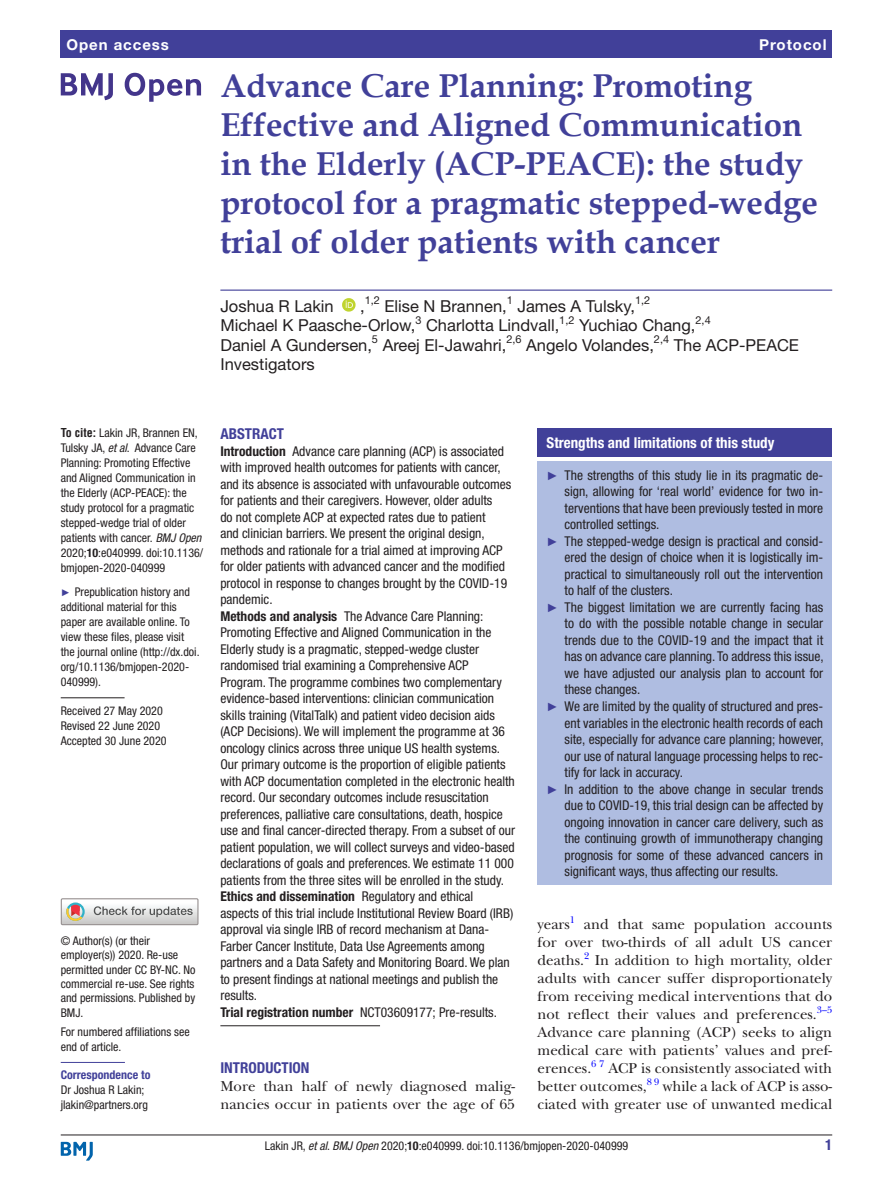
<style>
.page{position:relative;width:893px;height:1191px;background:#fff}
.page>*{position:absolute;margin:0;border:0;box-sizing:border-box;transform-origin:0 0}
.t1{font:700 33px/39px "Book Antiqua";color:#414099}
.t2{font:16.5px "Helvetica Neue LT Std";color:#231f20}
.t3{font:15px/18px "New Baskerville";color:#231f20}
.t4{font:700 condensed 15px "Helvetica Neue LT Std";color:#fff}
.t5{font:700 condensed 15px "Helvetica Neue LT Std";color:#414099}
.t6{font:700 15px "Helvetica Neue LT Std";letter-spacing:.065em;color:#fff}
.t7{font:condensed 13.5px/16.5px "Helvetica Neue LT Std";color:#231f20}
.t8{font:condensed 12px/15px "Helvetica Neue LT Std";color:#231f20}
.t9{font:700 condensed 12px "Helvetica Neue LT Std";color:#414099}
.t10{font:10.95px "Helvetica Neue LT Std";color:#231f20}
.t11{font:9.9px "New Baskerville";color:#00f}
.s1{font-family:"Helvetica LT Std";font-weight:700}
.s2{font-style:italic}
.s3{font-weight:700}
.s4{font-family:"Arial";font-stretch:normal;font-size:9.75px;color:#414099}
.s5{font-family:"Arial";font-stretch:normal;font-size:12px;color:#414099}
</style>
<div class="page">
<hr style="left:61px;top:1134px;width:771px;height:1px;background:#231f20">
<svg style="left:61px;top:1141px;width:32px;height:19px"></svg>
<div style="left:61px;top:31px;width:771px;height:27px;background:#414099"></div>
<hr style="left:220px;top:289px;width:612px;height:2px;background:#414099">
<svg style="left:342px;top:298px;width:14px;height:14px"></svg>
<hr style="left:61px;top:697px;width:64px;height:1px;background:#231f20">
<hr style="left:61px;top:1062px;width:64px;height:1px;background:#414099">
<svg style="left:61px;top:73px;width:52px;height:27px"></svg>
<svg style="left:125px;top:73px;width:76px;height:29px"></svg>
<div style="left:61px;top:898px;width:138px;height:27px;border:1px solid #969090"></div>
<svg style="left:61px;top:898px;width:137px;height:26px"></svg>
<hr style="left:220px;top:1025px;width:160px;height:1px;background:#231f20">
<div style="left:538px;top:428px;width:294px;height:29px;background:#414099"></div>
<div style="left:538px;top:461px;width:294px;height:424px;background:#afbde1"></div>
<p class="t6" style="left:66px;top:35px;width:104px">Open access</p>
<p class="t6" style="left:759px;top:35px;width:69px">Protocol</p>
<h1 class="t1" style="left:220px;top:66px;width:599px">Advance Care Planning: Promoting Effective and Aligned Communication in the Elderly (ACP-PEACE): the study protocol for a pragmatic stepped-wedge trial of older patients with cancer</h1>
<p class="t2" style="left:220px;top:296px;width:115px">Joshua R Lakin</p>
<p class="t2" style="left:360px;top:296px;width:6px">,</p>
<p class="t10" style="left:365px;top:294px;width:17px">1,2</p>
<p class="t2" style="left:385px;top:296px;width:124px">Elise N Brannen,</p>
<p class="t10" style="left:507px;top:294px;width:8px">1</p>
<p class="t2" style="left:517px;top:296px;width:119px">James A Tulsky,</p>
<p class="t10" style="left:635px;top:294px;width:17px">1,2</p>
<p class="t2" style="left:220px;top:315px;width:196px">Michael K Paasche-Orlow,</p>
<p class="t10" style="left:415px;top:313px;width:8px">3</p>
<p class="t2" style="left:426px;top:315px;width:135px">Charlotta Lindvall,</p>
<p class="t10" style="left:559px;top:313px;width:17px">1,2</p>
<p class="t2" style="left:579px;top:315px;width:118px">Yuchiao Chang,</p>
<p class="t10" style="left:695px;top:313px;width:17px">2,4</p>
<p class="t2" style="left:220px;top:335px;width:153px">Daniel A Gundersen,</p>
<p class="t10" style="left:372px;top:333px;width:8px">5</p>
<p class="t2" style="left:383px;top:335px;width:125px">Areej El-Jawahri,</p>
<p class="t10" style="left:506px;top:333px;width:17px">2,6</p>
<p class="t2" style="left:526px;top:335px;width:129px">Angelo Volandes,</p>
<p class="t10" style="left:654px;top:333px;width:17px">2,4</p>
<p class="t2" style="left:674px;top:335px;width:127px">The ACP-PEACE</p>
<p class="t2" style="left:220px;top:354px;width:96px">Investigators</p>
<p class="t8" style="left:61px;top:425px;width:144px"><span class="s1">To cite:</span> Lakin JR, Brannen EN,<br>Tulsky JA, <span class="s2">et al</span>. Advance Care<br>Planning: Promoting Effective and Aligned Communication in the Elderly (ACP-PEACE): the study protocol for a pragmatic stepped-wedge trial of older patients with cancer. <span class="s2">BMJ Open<br></span>2020;<span class="s3">10</span>:e040999. doi:10.1136/ bmjopen-2020-040999</p>
<p class="t8" style="left:61px;top:584px;width:140px"><span class="s4">►</span> Prepublication history and additional material for this paper are available online. To view these files, please visit the journal online (http://dx.doi. org/10.1136/bmjopen-2020-<br>040999).</p>
<p class="t8" style="left:61px;top:703px;width:107px">Received 27 May 2020<br>Revised 22 June 2020<br>Accepted 30 June 2020</p>
<p class="t8" style="left:61px;top:933px;width:136px;line-height:14.4px">© Author(s) (or their employer(s)) 2020. Re-use permitted under CC BY-NC. No commercial re-use. See rights and permissions. Published by<br>BMJ.</p>
<p class="t8" style="left:61px;top:1024px;width:130px">For numbered affiliations see end of article.</p>
<p class="t9" style="left:61px;top:1067px;width:91px">Correspondence to</p>
<p class="t8" style="left:61px;top:1082px;width:89px">Dr Joshua R Lakin; jlakin@partners.org</p>
<p class="t5" style="left:220px;top:425px;width:65px">ABSTRACT</p>
<p class="t7" style="left:220px;top:442px;width:296px"><span class="s3">Introduction</span> Advance care planning (ACP) is associated with improved health outcomes for patients with cancer, and its absence is associated with unfavourable outcomes for patients and their caregivers. However, older adults<br>do not complete ACP at expected rates due to patient<br>and clinician barriers. We present the original design, methods and rationale for a trial aimed at improving ACP for older patients with advanced cancer and the modified protocol in response to changes brought by the COVID-19 pandemic.<br><span class="s3">Methods and analysis</span> The Advance Care Planning:<br>Promoting Effective and Aligned Communication in the Elderly study is a pragmatic, stepped-wedge cluster randomised trial examining a Comprehensive ACP Program. The programme combines two complementary evidence-based interventions: clinician communication skills training (VitalTalk) and patient video decision aids (ACP Decisions). We will implement the programme at 36 oncology clinics across three unique US health systems.<br>Our primary outcome is the proportion of eligible patients with ACP documentation completed in the electronic health record. Our secondary outcomes include resuscitation preferences, palliative care consultations, death, hospice use and final cancer-directed therapy. From a subset of our patient population, we will collect surveys and video-based declarations of goals and preferences. We estimate 11 000 patients from the three sites will be enrolled in the study.<br><span class="s3">Ethics and dissemination</span> Regulatory and ethical aspects of this trial include Institutional Review Board (IRB) approval via single IRB of record mechanism at Dana-Farber Cancer Institute, Data Use Agreements among partners and a Data Safety and Monitoring Board. We plan to present findings at national meetings and publish the results.<br><span class="s3">Trial registration number</span> NCT03609177; Pre-results.</p>
<p class="t5" style="left:220px;top:1059px;width:91px">INTRODUCTION</p>
<p class="t3" style="left:220px;top:1077px;width:296px">More than half of newly diagnosed malig&shy;nancies occur in patients over the age of 65</p>
<p class="t4" style="left:547px;top:434px;width:229px">Strengths and limitations of this study</p>
<p class="t7" style="left:547px;top:467px;width:278px"><span class="s5">►</span> The strengths of this study lie in its pragmatic de-</p>
<p class="t7" style="left:565px;top:483px;width:260px">sign, allowing for ‘real world’ evidence for two in-</p>
<p class="t7" style="left:565px;top:500px;width:260px">terventions that have been previously tested in more</p>
<p class="t7" style="left:565px;top:516px;width:96px">controlled settings.</p>
<p class="t7" style="left:547px;top:533px;width:278px"><span class="s5">►</span> The stepped-wedge design is practical and consid-</p>
<p class="t7" style="left:565px;top:549px;width:260px">ered the design of choice when it is logistically im-</p>
<p class="t7" style="left:565px;top:566px;width:260px">practical to simultaneously roll out the intervention</p>
<p class="t7" style="left:565px;top:582px;width:110px">to half of the clusters.</p>
<p class="t7" style="left:547px;top:599px;width:278px"><span class="s5">►</span> The biggest limitation we are currently facing has</p>
<p class="t7" style="left:565px;top:615px;width:260px">to do with the possible notable change in secular</p>
<p class="t7" style="left:565px;top:632px;width:260px">trends due to the COVID-19 and the impact that it</p>
<p class="t7" style="left:565px;top:648px;width:261px">has on advance care planning. To address this issue,</p>
<p class="t7" style="left:565px;top:665px;width:260px">we have adjusted our analysis plan to account for</p>
<p class="t7" style="left:565px;top:681px;width:77px">these changes.</p>
<p class="t7" style="left:547px;top:698px;width:278px"><span class="s5">►</span> We are limited by the quality of structured and pres-</p>
<p class="t7" style="left:565px;top:714px;width:260px">ent variables in the electronic health records of each</p>
<p class="t7" style="left:565px;top:731px;width:261px">site, especially for advance care planning; however,</p>
<p class="t7" style="left:565px;top:747px;width:260px">our use of natural language processing helps to rec-</p>
<p class="t7" style="left:565px;top:764px;width:120px">tify for lack in accuracy.</p>
<p class="t7" style="left:547px;top:780px;width:278px"><span class="s5">►</span> In addition to the above change in secular trends</p>
<p class="t7" style="left:565px;top:797px;width:260px">due to COVID-19, this trial design can be affected by</p>
<p class="t7" style="left:565px;top:813px;width:260px">ongoing innovation in cancer care delivery, such as</p>
<p class="t7" style="left:565px;top:830px;width:260px">the continuing growth of immunotherapy changing</p>
<p class="t7" style="left:565px;top:846px;width:260px">prognosis for some of these advanced cancers in</p>
<p class="t7" style="left:565px;top:863px;width:215px">significant ways, thus affecting our results.</p>
<p class="t3" style="left:538px;top:915px;width:39px">years<sup>1</sup></p>
<p class="t3" style="left:538px;top:915px;width:296px;text-align:justify;text-indent:46px">and that same population accounts for over two-thirds of all adult US cancer deaths.</p>
<p class="t11" style="left:584px;top:949px;width:7px">2</p>
<p class="t3" style="left:538px;top:951px;width:296px;text-align:justify;text-indent:57px">In addition to high mortality, older adults with cancer suffer disproportionately from receiving medical interventions that do not reflect their values and preferences.<sup>3–5<br></sup>Advance care planning (ACP) seeks to align medical care with patients’ values and pref&shy;erences.</p>
<p class="t11" style="left:591px;top:1057px;width:15px">6 7</p>
<p class="t3" style="left:538px;top:1059px;width:296px;text-indent:71px">ACP is consistently associated with better outcomes,</p>
<p class="t11" style="left:647px;top:1075px;width:14px">8 9</p>
<p class="t3" style="left:538px;top:1077px;width:296px;text-align:right">while a lack of ACP is asso-<br>ciated with greater use of unwanted medical</p>
<p class="t8" style="left:265px;top:1137px;width:365px">Lakin JR, <span class="s2">et al</span>. <span class="s2">BMJ Open</span> 2020;<span class="s3">10</span>:e040999. doi:10.1136/bmjopen-2020-040999</p>
<p class="t5" style="left:825px;top:1135px;width:9px">1</p>
</div>
